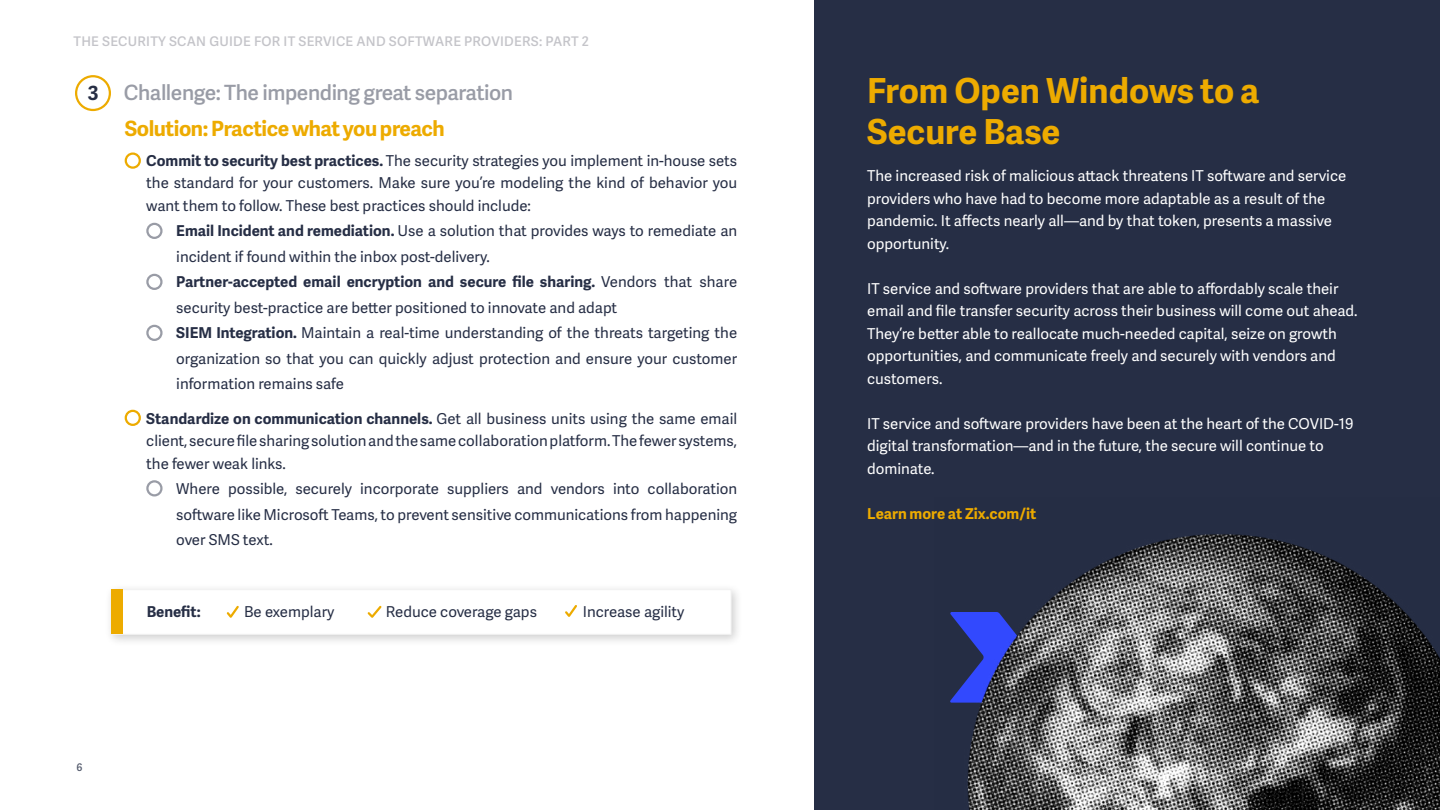
<style>
.page{position:relative;width:1440px;height:810px;background:#fff}
.page>*{position:absolute;margin:0;border:0;box-sizing:border-box;transform-origin:0 0}
.t1{font:700 34.5px/40.8px "Adelle Sans";color:#edab00}
.t2{font:600 21px "Adelle Sans";letter-spacing:-.02em;color:#999ca6}
.t3{font:700 21px "Adelle Sans";letter-spacing:-.02em;color:#edab00}
.t4{font:700 19.5px "Adelle Sans";color:#262e45}
.t5{font:15px/25.5px "Adelle Sans";color:#262e45;text-align:justify}
.t6{font:15px/22.5px "Adelle Sans";color:#fff}
.t7{font:700 15px "Adelle Sans";color:#edab00}
.t8{font:700 15px "Adelle Sans";color:#262e45}
.t9{font:600 13.27px "Adelle Sans";letter-spacing:.02em;color:#c4c4c9}
.t10{font:600 10.5px "Adelle Sans";color:#52596b}
.s1{font-weight:700}
</style>
<div class="page">
<div style="left:814px;top:0;width:626px;height:810px;background:#262e45"></div>
<div style="left:125px;top:152px;width:16px;height:17px;border:2px solid #edab00;border-radius:50%"></div>
<div style="left:146px;top:223px;width:17px;height:16px;border:2px solid #999ca6;border-radius:50%"></div>
<div style="left:125px;top:410px;width:16px;height:16px;border:2px solid #edab00;border-radius:50%"></div>
<div style="left:146px;top:274px;width:17px;height:16px;border:2px solid #999ca6;border-radius:50%"></div>
<div style="left:146px;top:325px;width:17px;height:16px;border:2px solid #999ca6;border-radius:50%"></div>
<div style="left:146px;top:480px;width:17px;height:16px;border:2px solid #999ca6;border-radius:50%"></div>
<div style="left:105px;top:584px;width:638px;height:63px;background:#000;opacity:.2"></div>
<div style="left:111px;top:590px;width:620px;height:45px;background:#fff;border:1px solid #f2f2f2"></div>
<div style="left:111px;top:590px;width:11px;height:44px;background:#edab00"></div>
<svg style="left:226px;top:605px;width:13px;height:13px"></svg>
<svg style="left:367px;top:605px;width:15px;height:13px"></svg>
<svg style="left:565px;top:605px;width:12px;height:12px"></svg>
<img style="left:950px;top:534px;width:490px;height:276px">
<div style="left:75px;top:75px;width:36px;height:36px;border:2px solid #edab00;border-radius:50%"></div>
<p class="t9" style="left:73px;top:32px;width:517px">THE SECURITY SCAN GUIDE FOR IT SERVICE AND SOFTWARE PROVIDERS: PART 2</p>
<h3 class="t4" style="left:88px;top:79px;width:12px">3</h3>
<h2 class="t2" style="left:124px;top:77px;width:391px">Challenge: The impending great separation</h2>
<h2 class="t3" style="left:125px;top:113px;width:322px">Solution: Practice what you preach</h2>
<p class="t5" style="left:146px;top:149px;width:593px;line-height:22.5px"><span class="s1">Commit to security best practices.</span> The security strategies you implement in-house sets the standard for your customers. Make sure you’re modeling the kind of behavior you want them to follow. These best practices should include:</p>
<p class="t5" style="left:176px;top:218px;width:562px;text-align:left"><span class="s1">Email Incident and remediation.</span> Use a solution that provides ways to remediate an incident if found within the inbox post-delivery.<br><span class="s1">Partner-accepted email encryption and secure file sharing.</span> Vendors that share security best-practice are better positioned to innovate and adapt<br><span class="s1">SIEM Integration.</span> Maintain a real-time understanding of the threats targeting the organization so that you can quickly adjust protection and ensure your customer information remains safe</p>
<p class="t5" style="left:146px;top:407px;width:592px;line-height:22.5px"><span class="s1">Standardize on communication channels.</span> Get all business units using the same email client, secure file sharing solution and the same collaboration platform. The fewer systems, the fewer weak links.</p>
<p class="t5" style="left:176px;top:476px;width:562px">Where possible, securely incorporate suppliers and vendors into collaboration software like Microsoft Teams, to prevent sensitive communications from happening over SMS text.</p>
<p class="t10" style="left:77px;top:760px;width:7px">6</p>
<p class="t8" style="left:147px;top:601px;width:56px">Benefit:</p>
<p class="t5" style="left:244px;top:599px;width:92px">Be exemplary</p>
<p class="t5" style="left:386px;top:599px;width:153px">Reduce coverage gaps</p>
<p class="t5" style="left:583px;top:599px;width:103px">Increase agility</p>
<h1 class="t1" style="left:867px;top:69px;width:394px">From Open Windows to a<br>Secure Base</h1>
<p class="t6" style="left:867px;top:164px;width:481px">The increased risk of malicious attack threatens IT software and service providers who have had to become more adaptable as a result of the pandemic. It affects nearly all—and by that token, presents a massive opportunity.</p>
<p class="t6" style="left:867px;top:277px;width:492px">IT service and software providers that are able to affordably scale their email and file transfer security across their business will come out ahead.<br>They’re better able to reallocate much-needed capital, seize on growth opportunities, and communicate freely and securely with vendors and customers.</p>
<p class="t6" style="left:867px;top:412px;width:488px">IT service and software providers have been at the heart of the COVID-19 digital transformation—and in the future, the secure will continue to dominate.</p>
<p class="t7" style="left:867px;top:502px;width:171px">Learn more at Zix.com/it</p>
</div>
